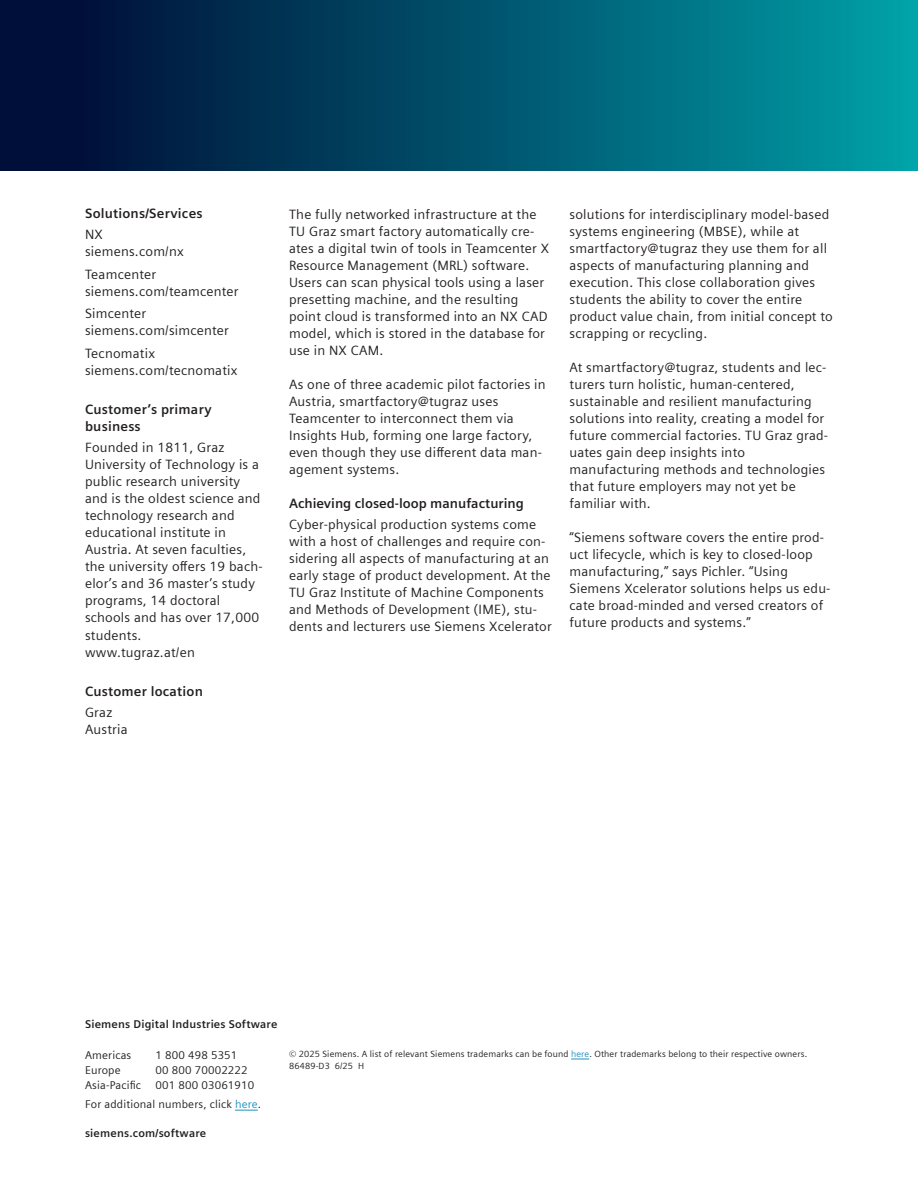
<style>
.page{position:relative;width:918px;height:1188px;background:#fff}
.page>*{position:absolute;margin:0;border:0;box-sizing:border-box;transform-origin:0 0}
.Body_Text{font:13.5px/17px "Siemens Sans";letter-spacing:.015em;color:#231f20}
.Side_bar_text{font:13.5px/17px "Siemens Sans";letter-spacing:.015em;color:#231f20}
.Side_bar_head{font:700 13.5px/17px "Siemens Sans";letter-spacing:.015em;color:#231f20}
.Body_Subhead{font:700 13.5px "Siemens Sans";color:#231f20}
.Contact_Text{font:11.25px "Siemens Sans";letter-spacing:.015em;color:#231f20}
.Contact_Subhead_-_URL{font:700 11.25px "Siemens Sans";letter-spacing:.015em;color:#231f20}
.LEGAL_TEXT_6_8_PT{font:9px "Siemens Sans";letter-spacing:.015em;color:#231f20}
.s1{color:#218fc0}
</style>
<div class="page">
<div style="left:0;top:0;width:918px;height:170px;background:linear-gradient(to right,#000430,#009fa6)"></div>
<svg style="left:235px;top:1110px;width:23px;height:1px"></svg>
<svg style="left:571px;top:1059px;width:18px;height:1px"></svg>
<p class="Side_bar_head" style="left:85px;top:204px;width:119px">Solutions/Services</p>
<p class="Side_bar_text" style="left:85px;top:225px;width:100px">NX siemens.com/nx</p>
<p class="Side_bar_text" style="left:85px;top:265px;width:155px">Teamcenter siemens.com/teamcenter</p>
<p class="Side_bar_text" style="left:85px;top:304px;width:145px">Simcenter siemens.com/simcenter</p>
<p class="Side_bar_text" style="left:85px;top:344px;width:154px">Tecnomatix siemens.com/tecnomatix</p>
<p class="Side_bar_head" style="left:85px;top:400px;width:128px">Customer’s primary business</p>
<p class="Side_bar_text" style="left:85px;top:438px;width:179px">Founded in 1811, Graz<br>University of Technology is a public research university and is the oldest science and technology research and educational institute in<br>Austria. At seven faculties, the university offers 19 bach&shy;elor’s and 36 master’s study programs, 14 doctoral schools and has over 17,000 students.<br>www.tugraz.at/en</p>
<p class="Side_bar_head" style="left:85px;top:682px;width:119px">Customer location</p>
<p class="Side_bar_text" style="left:85px;top:703px;width:44px">Graz<br>Austria</p>
<p class="Body_Text" style="left:289px;top:205px;width:261px">The fully networked infrastructure at the TU Graz smart factory automatically cre&shy;ates a digital twin of tools in Teamcenter X Resource Management (MRL) software.<br>Users can scan physical tools using a laser presetting machine, and the resulting point cloud is transformed into an NX CAD model, which is stored in the database for use in NX CAM.</p>
<p class="Body_Text" style="left:289px;top:375px;width:258px">As one of three academic pilot factories in Austria, smartfactory@tugraz uses Teamcenter to interconnect them via Insights Hub, forming one large factory, even though they use different data man&shy;agement systems.</p>
<p class="Body_Subhead" style="left:289px;top:493px;width:236px">Achieving closed-loop manufacturing</p>
<p class="Body_Text" style="left:289px;top:515px;width:264px">Cyber-physical production systems come with a host of challenges and require con&shy;sidering all aspects of manufacturing at an early stage of product development. At the TU Graz Institute of Machine Components and Methods of Development (IME), stu&shy;dents and lecturers use Siemens Xcelerator</p>
<p class="Body_Text" style="left:570px;top:205px;width:265px">solutions for interdisciplinary model-based systems engineering (MBSE), while at smartfactory@tugraz they use them for all aspects of manufacturing planning and execution. This close collaboration gives students the ability to cover the entire product value chain, from initial concept to scrapping or recycling.</p>
<p class="Body_Text" style="left:570px;top:358px;width:260px">At smartfactory@tugraz, students and lec&shy;turers turn holistic, human-centered, sustainable and resilient manufacturing solutions into reality, creating a model for future commercial factories. TU Graz grad&shy;uates gain deep insights into manufacturing methods and technologies that future employers may not yet be familiar with.</p>
<p class="Body_Text" style="left:570px;top:528px;width:262px">“Siemens software covers the entire prod&shy;uct lifecycle, which is key to closed-loop manufacturing,” says Pichler. “Using Siemens Xcelerator solutions helps us edu&shy;cate broad-minded and versed creators of future products and systems.”</p>
<p class="Contact_Subhead_-_URL" style="left:85px;top:1015px;width:194px">Siemens Digital Industries Software</p>
<p class="Contact_Text" style="left:85px;top:1047px;width:48px">Americas</p>
<p class="Contact_Text" style="left:156px;top:1047px;width:83px">1 800 498 5351</p>
<p class="Contact_Text" style="left:85px;top:1062px;width:37px">Europe</p>
<p class="Contact_Text" style="left:156px;top:1062px;width:94px">00 800 70002222</p>
<p class="Contact_Text" style="left:85px;top:1077px;width:57px">Asia-Pacific</p>
<p class="Contact_Text" style="left:156px;top:1077px;width:100px">001 800 03061910</p>
<p class="Contact_Text" style="left:85px;top:1096px;width:178px">For additional numbers, click <span class="s1">here</span>.</p>
<p class="Contact_Subhead_-_URL" style="left:85px;top:1124px;width:123px">siemens.com/software</p>
<p class="LEGAL_TEXT_6_8_PT" style="left:289px;top:1047px;width:520px">© 2025 Siemens. A list of relevant Siemens trademarks can be found <span class="s1">here</span>. Other trademarks belong to their respective owners.</p>
<p class="LEGAL_TEXT_6_8_PT" style="left:289px;top:1059px;width:76px">86489-D3 6/25 H</p>
</div>
